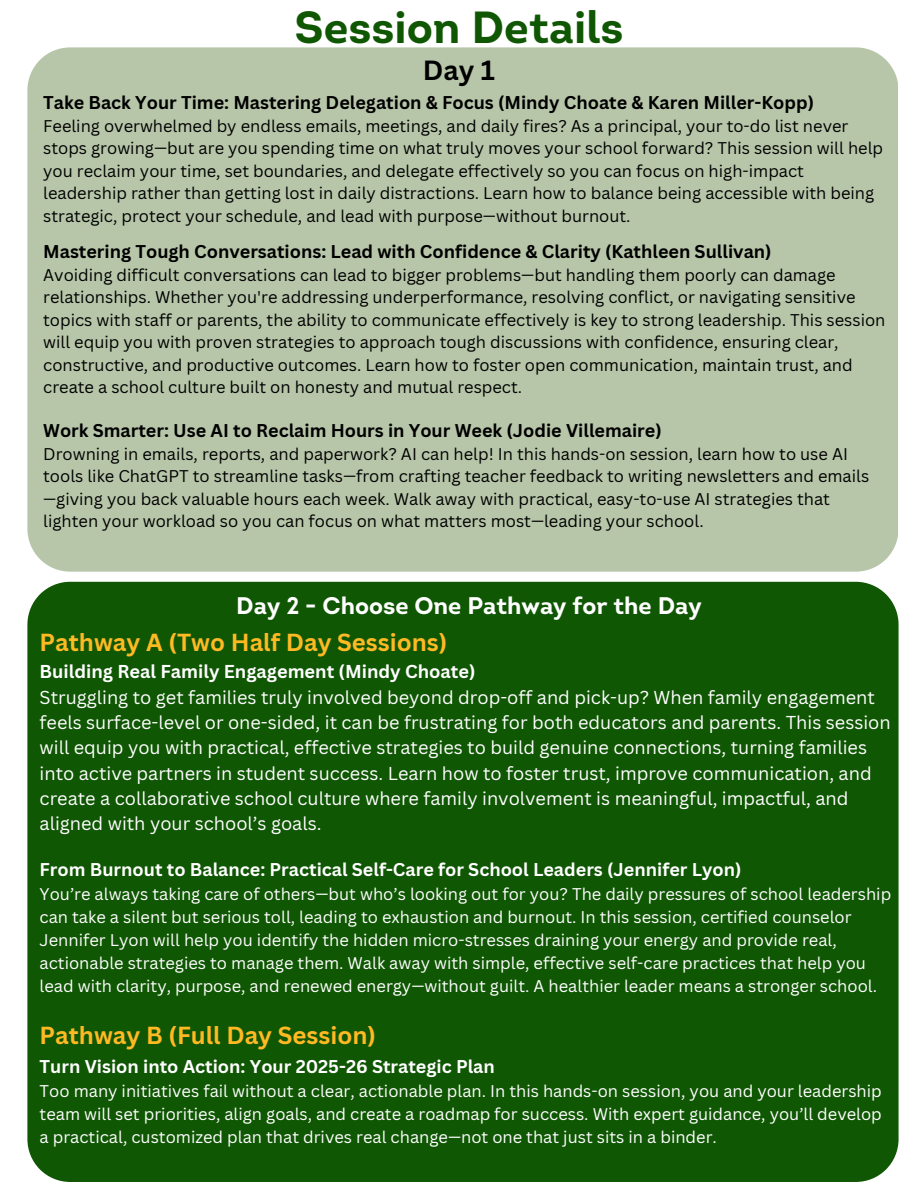
<style>
.page{position:relative;width:918px;height:1188px;background:#fff}
.page>*{position:absolute;margin:0;border:0;box-sizing:border-box;transform-origin:0 0}
.t1{font:700 45px "Intro";color:#105704}
.t2{font:700 27px "Canva Sans";color:#000}
.t3{font:700 24px "Canva Sans";color:#ffb923}
.t4{font:700 24px "Intro";color:#fff}
.t5{font:18.15px/25.3px "Canva Sans";color:#fff}
.t6{font:700 18.15px "Canva Sans";color:#fff}
.t7{font:700 18px "Canva Sans";color:#000}
.t8{font:700 18px "Canva Sans";color:#fff}
.t9{font:16.5px/22.5px "Canva Sans";color:#000}
.t10{font:16.5px/23px "Canva Sans";color:#fff}
</style>
<div class="page">
<div style="left:27px;top:47px;width:871px;height:525px;background:#b7c6a9"></div>
<div style="left:27px;top:582px;width:872px;height:600px;background:#105704"></div>
<h1 class="t1" style="left:295px;top:9px;width:330px">Session Details</h1>
<p class="t2" style="left:423px;top:51px;width:74px">Day 1</p>
<p class="t7" style="left:43px;top:90px;width:772px">Take Back Your Time: Mastering Delegation &amp; Focus (Mindy Choate &amp; Karen Miller-Kopp)</p>
<p class="t9" style="left:43px;top:114px;width:841px">Feeling overwhelmed by endless emails, meetings, and daily fires? As a principal, your to-do list never stops growing—but are you spending time on what truly moves your school forward? This session will help you reclaim your time, set boundaries, and delegate effectively so you can focus on high-impact leadership rather than getting lost in daily distractions. Learn how to balance being accessible with being strategic, protect your schedule, and lead with purpose—without burnout.</p>
<p class="t7" style="left:43px;top:239px;width:730px">Mastering Tough Conversations: Lead with Confidence &amp; Clarity (Kathleen Sullivan)</p>
<h3 class="t9" style="left:43px;top:263px;width:844px">Avoiding difficult conversations can lead to bigger problems—but handling them poorly can damage relationships. Whether you're addressing underperformance, resolving conflict, or navigating sensitive topics with staff or parents, the ability to communicate effectively is key to strong leadership. This session will equip you with proven strategies to approach tough discussions with confidence, ensuring clear, constructive, and productive outcomes. Learn how to foster open communication, maintain trust, and create a school culture built on honesty and mutual respect.</h3>
<p class="t7" style="left:43px;top:418px;width:620px">Work Smarter: Use AI to Reclaim Hours in Your Week (Jodie Villemaire)</p>
<p class="t9" style="left:43px;top:442px;width:828px">Drowning in emails, reports, and paperwork? AI can help! In this hands-on session, learn how to use AI tools like ChatGPT to streamline tasks—from crafting teacher feedback to writing newsletters and emails —giving you back valuable hours each week. Walk away with practical, easy-to-use AI strategies that lighten your workload so you can focus on what matters most—leading your school.</p>
<h2 class="t4" style="left:236px;top:596px;width:467px">Day 2 - Choose One Pathway for the Day</h2>
<p class="t3" style="left:40px;top:625px;width:409px">Pathway A (Two Half Day Sessions)</p>
<p class="t6" style="left:40px;top:659px;width:437px">Building Real Family Engagement (Mindy Choate)</p>
<p class="t5" style="left:40px;top:684px;width:853px">Struggling to get families truly involved beyond drop-off and pick-up? When family engagement feels surface-level or one-sided, it can be frustrating for both educators and parents. This session will equip you with practical, effective strategies to build genuine connections, turning families into active partners in student success. Learn how to foster trust, improve communication, and create a collaborative school culture where family involvement is meaningful, impactful, and aligned with your school’s goals.</p>
<p class="t8" style="left:40px;top:857px;width:703px">From Burnout to Balance: Practical Self-Care for School Leaders (Jennifer Lyon)</p>
<p class="t10" style="left:40px;top:882px;width:853px">You’re always taking care of others—but who’s looking out for you? The daily pressures of school leadership can take a silent but serious toll, leading to exhaustion and burnout. In this session, certified counselor Jennifer Lyon will help you identify the hidden micro-stresses draining your energy and provide real, actionable strategies to manage them. Walk away with simple, effective self-care practices that help you lead with clarity, purpose, and renewed energy—without guilt. A healthier leader means a stronger school.</p>
<p class="t3" style="left:40px;top:1018px;width:338px">Pathway B (Full Day Session)</p>
<p class="t8" style="left:40px;top:1054px;width:457px">Turn Vision into Action: Your 2025-26 Strategic Plan</p>
<p class="t10" style="left:40px;top:1079px;width:844px">Too many initiatives fail without a clear, actionable plan. In this hands-on session, you and your leadership team will set priorities, align goals, and create a roadmap for success. With expert guidance, you’ll develop</p>
<p class="t10" style="left:40px;top:1125px;width:679px">a practical, customized plan that drives real change—not one that just sits in a binder.</p>
</div>
